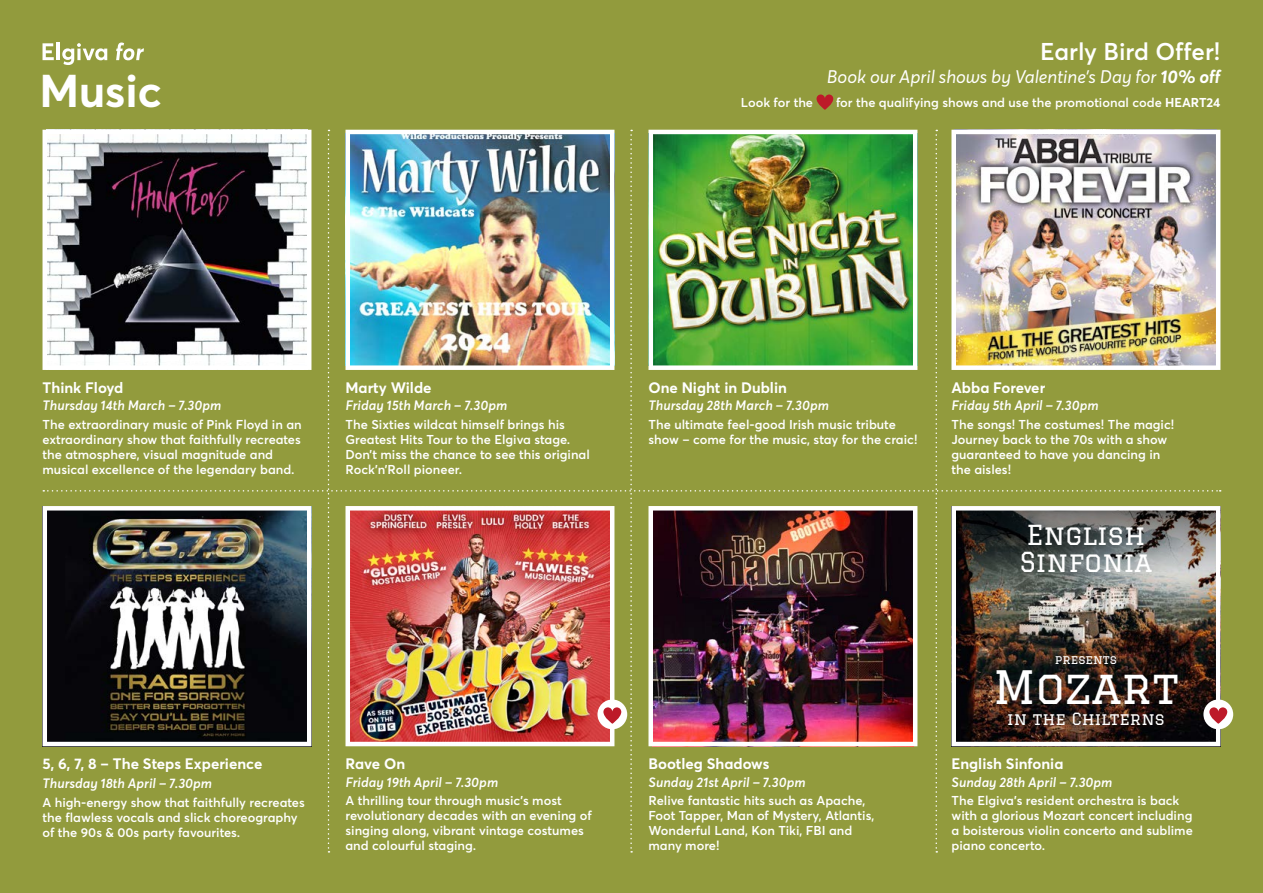
<style>
.page{position:relative;width:1263px;height:893px;background:#929b3d}
.page>*{position:absolute;margin:0;border:0;box-sizing:border-box;transform-origin:0 0}
.t1{font:700 45.3px "Averta PE";color:#fff}
.t2{font:45px "Graduate";color:#fff}
.t3{font:27px/27px "Graduate";color:#fff}
.t4{font:600 24px "Averta PE";color:#fff}
.t5{font:italic 18px "Averta PE";color:#fff}
.t6{font:16.5px "Graduate";color:#fff}
.t7{font:700 15px "Averta PE";color:#fff}
.t8{font:italic 600 13.5px "Averta PE";color:#fff}
.t9{font:600 12.75px/15px "Averta PE";color:#fff}
.t10{font:12px "Graduate";color:#fff}
.s1{font-weight:700}
</style>
<div class="page">
<svg style="left:43px;top:43px;width:11px;height:17px"></svg>
<hr style="left:57px;top:43px;width:3px;height:17px;background:#fff">
<svg style="left:62px;top:43px;width:45px;height:22px"></svg>
<svg style="left:116px;top:43px;width:28px;height:17px"></svg>
<svg style="left:816px;top:95px;width:17px;height:15px"></svg>
<div style="left:1203px;top:699px;width:30px;height:30px;background:#fff;border-radius:50%"></div>
<img style="left:43px;top:130px;width:1184px;height:723px">
<h1 class="t1" style="left:39px;top:59px;width:124px">Music</h1>
<h3 class="t4" style="left:1040px;top:34px;width:182px">Early Bird Offer!</h3>
<h3 class="t5" style="left:827px;top:64px;width:395px">Book our April shows by Valentine’s Day for <span class="s1">10% off</span></h3>
<p class="t9" style="left:741px;top:94px;width:74px">Look for the</p>
<p class="t9" style="left:836px;top:94px;width:386px">for the qualifying shows and use the promotional code <span class="s1">HEART24</span></p>
<p class="t7" style="left:43px;top:377px;width:82px">Think Floyd</p>
<p class="t8" style="left:43px;top:396px;width:180px">Thursday 14th March – 7.30pm</p>
<p class="t9" style="left:43px;top:417px;width:261px">The extraordinary music of Pink Floyd in an extraordinary show that faithfully recreates the atmosphere, visual magnitude and musical excellence of the legendary band.</p>
<p class="t7" style="left:345px;top:377px;width:88px">Marty Wilde</p>
<p class="t8" style="left:345px;top:396px;width:163px">Friday 15th March – 7.30pm</p>
<p class="t9" style="left:345px;top:417px;width:246px">The Sixties wildcat himself brings his Greatest Hits Tour to the Elgiva stage.<br>Don’t miss the chance to see this original Rock’n’Roll pioneer.</p>
<p class="t7" style="left:43px;top:754px;width:221px">5, 6, 7, 8 – The Steps Experience</p>
<p class="t8" style="left:43px;top:774px;width:171px">Thursday 18th April – 7.30pm</p>
<p class="t9" style="left:43px;top:794px;width:264px">A high-energy show that faithfully recreates the flawless vocals and slick choreography of the 90s &amp; 00s party favourites.</p>
<p class="t7" style="left:345px;top:754px;width:61px">Rave On</p>
<p class="t8" style="left:345px;top:772px;width:154px">Friday 19th April – 7.30pm</p>
<p class="t9" style="left:345px;top:793px;width:248px">A thrilling tour through music’s most revolutionary decades with an evening of singing along, vibrant vintage costumes and colourful staging.</p>
<p class="t7" style="left:648px;top:377px;width:140px">One Night in Dublin</p>
<p class="t8" style="left:648px;top:396px;width:182px">Thursday 28th March – 7.30pm</p>
<p class="t9" style="left:648px;top:417px;width:270px">The ultimate feel-good Irish music tribute show – come for the music, stay for the craic!</p>
<p class="t7" style="left:648px;top:754px;width:122px">Bootleg Shadows</p>
<p class="t8" style="left:648px;top:772px;width:159px">Sunday 21st April – 7.30pm</p>
<p class="t9" style="left:648px;top:793px;width:227px">Relive fantastic hits such as Apache,<br>Foot Tapper, Man of Mystery, Atlantis,<br>Wonderful Land, Kon Tiki, FBI and many more!</p>
<p class="t7" style="left:951px;top:377px;width:95px">Abba Forever</p>
<p class="t8" style="left:951px;top:396px;width:149px">Friday 5th April – 7.30pm</p>
<p class="t9" style="left:951px;top:417px;width:224px">The songs! The costumes! The magic!<br>Journey back to the 70s with a show guaranteed to have you dancing in the aisles!</p>
<h3 class="t3" style="left:1020px;top:521px;width:134px">English<br>Sinfonia</h3>
<p class="t10" style="left:1055px;top:653px;width:64px">presents</p>
<h2 class="t2" style="left:993px;top:661px;width:187px">Mozart</h2>
<p class="t6" style="left:1007px;top:709px;width:159px">in the Chilterns</p>
<p class="t7" style="left:951px;top:754px;width:113px">English Sinfonia</p>
<p class="t8" style="left:951px;top:772px;width:163px">Sunday 28th April – 7.30pm</p>
<p class="t9" style="left:951px;top:793px;width:243px">The Elgiva’s resident orchestra is back with a glorious Mozart concert including a boisterous violin concerto and sublime piano concerto.</p>
</div>
